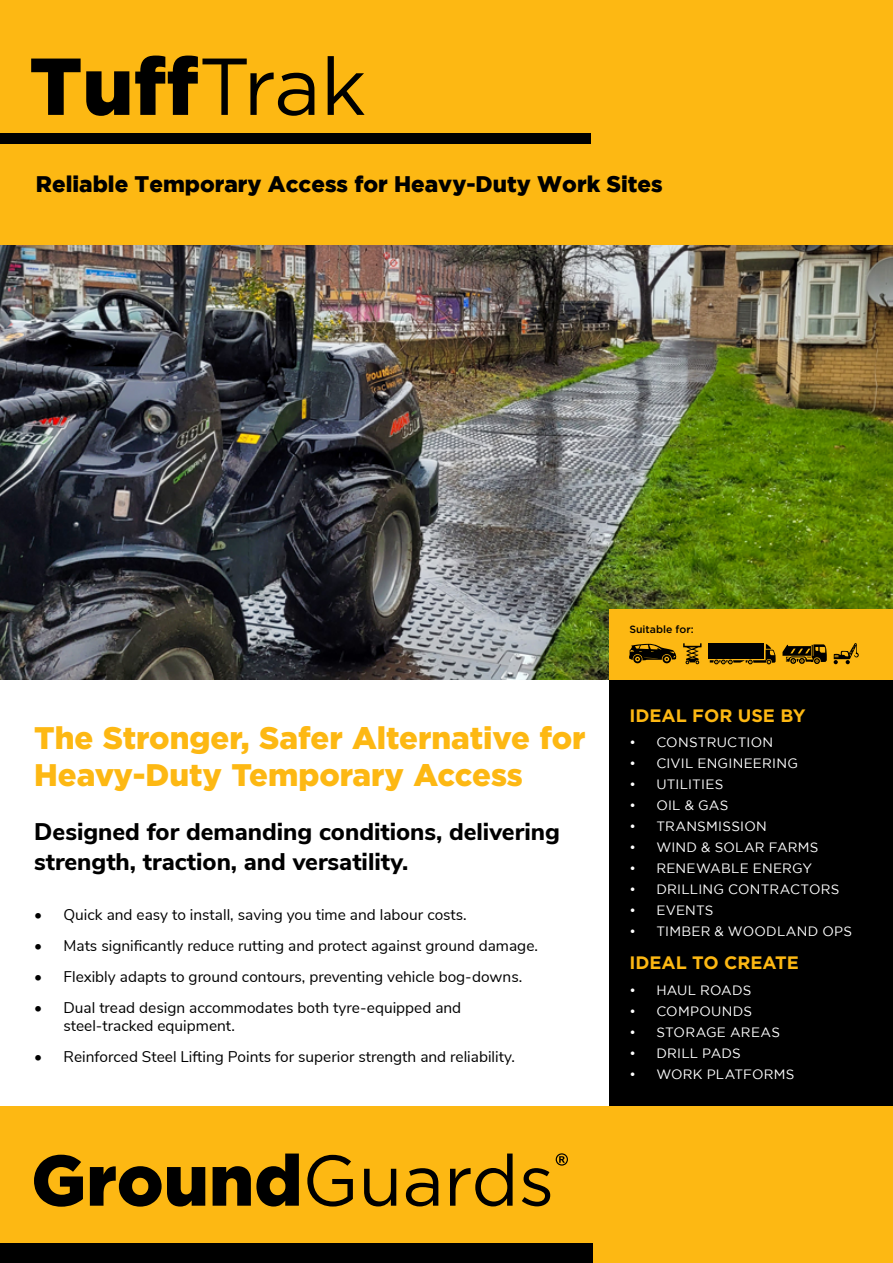
<style>
.page{position:relative;width:893px;height:1263px;background:#fff}
.page>*{position:absolute;margin:0;border:0;box-sizing:border-box;transform-origin:0 0}
.t1{font:900 80.55px "Gotham";color:#000}
.t2{font:900 31.2px/37.5px "Gotham";color:#fdb813}
.t3{font:800 24px/29.2px "Nunito Sans";color:#000}
.t4{font:900 22.5px "Gotham";color:#000}
.t5{font:700 18px "Gotham";color:#fdb813}
.t6{font:15.45px/18.6px "Nunito Sans";color:#000}
.t7{font:13.5px "Gotham";letter-spacing:.02em;color:#fff}
.t8{font:500 10.5px "Gotham";color:#000}
.s1{font-weight:400}
</style>
<div class="page">
<img style="left:0;top:244px;width:893px;height:436px">
<div style="left:0;top:0;width:893px;height:244px;background:#fdb813"></div>
<div style="left:0;top:133px;width:591px;height:11px;background:#000"></div>
<div style="left:609px;top:680px;width:284px;height:426px;background:#000"></div>
<div style="left:609px;top:609px;width:284px;height:71px;background:#fdb813"></div>
<div style="left:0;top:1106px;width:893px;height:157px;background:#fdb813"></div>
<div style="left:0;top:1244px;width:592px;height:19px;background:#000"></div>
<svg style="left:34px;top:1155px;width:49px;height:52px"></svg>
<svg style="left:90px;top:1166px;width:115px;height:40px"></svg>
<svg style="left:213px;top:1153px;width:86px;height:53px"></svg>
<svg style="left:307px;top:1155px;width:46px;height:51px"></svg>
<svg style="left:364px;top:1169px;width:32px;height:37px"></svg>
<svg style="left:406px;top:1168px;width:32px;height:38px"></svg>
<svg style="left:450px;top:1153px;width:63px;height:53px"></svg>
<svg style="left:522px;top:1168px;width:28px;height:38px"></svg>
<svg style="left:556px;top:1153px;width:12px;height:12px"></svg>
<svg style="left:629px;top:644px;width:47px;height:19px"></svg>
<svg style="left:834px;top:643px;width:25px;height:21px"></svg>
<svg style="left:683px;top:643px;width:18px;height:21px"></svg>
<svg style="left:782px;top:644px;width:45px;height:20px"></svg>
<div style="left:708px;top:643px;width:56px;height:16px;background:#000"></div>
<svg style="left:710px;top:644px;width:66px;height:20px"></svg>
<h1 class="t1" style="left:29px;top:40px;width:339px">Tuff<span class="s1">Trak</span></h1>
<h3 class="t4" style="left:36px;top:171px;width:628px">Reliable Temporary Access for Heavy-Duty Work Sites</h3>
<h2 class="t2" style="left:34px;top:719px;width:553px">The Stronger, Safer Alternative for<br>Heavy-Duty Temporary Access</h2>
<h3 class="t3" style="left:34px;top:816px;width:527px">Designed for demanding conditions, delivering strength, traction, and versatility.</h3>
<p class="t6" style="left:34px;top:904px;width:434px">• Quick and easy to install, saving you time and labour costs.</p>
<p class="t6" style="left:34px;top:935px;width:505px">• Mats significantly reduce rutting and protect against ground damage.</p>
<p class="t6" style="left:34px;top:966px;width:489px">• Flexibly adapts to ground contours, preventing vehicle bog-downs.</p>
<p class="t6" style="left:63px;top:997px;width:399px;text-indent:-29px">• Dual tread design accommodates both tyre-equipped and steel-tracked equipment.</p>
<p class="t6" style="left:34px;top:1046px;width:482px">• Reinforced Steel Lifting Points for superior strength and reliability.</p>
<p class="t8" style="left:629px;top:622px;width:66px">Suitable for:</p>
<p class="t5" style="left:629px;top:703px;width:178px">IDEAL FOR USE BY</p>
<p class="t7" style="left:629px;top:735px;width:145px">• CONSTRUCTION</p>
<p class="t7" style="left:629px;top:756px;width:170px">• CIVIL ENGINEERING</p>
<p class="t7" style="left:629px;top:777px;width:95px">• UTILITIES</p>
<p class="t7" style="left:629px;top:798px;width:101px">• OIL &amp; GAS</p>
<p class="t7" style="left:629px;top:819px;width:139px">• TRANSMISSION</p>
<p class="t7" style="left:629px;top:840px;width:191px">• WIND &amp; SOLAR FARMS</p>
<p class="t7" style="left:629px;top:861px;width:184px">• RENEWABLE ENERGY</p>
<p class="t7" style="left:629px;top:882px;width:211px">• DRILLING CONTRACTORS</p>
<p class="t7" style="left:629px;top:903px;width:86px">• EVENTS</p>
<p class="t7" style="left:629px;top:924px;width:224px">• TIMBER &amp; WOODLAND OPS</p>
<p class="t5" style="left:629px;top:951px;width:171px">IDEAL TO CREATE</p>
<p class="t7" style="left:629px;top:982px;width:124px">• HAUL ROADS</p>
<p class="t7" style="left:629px;top:1003px;width:124px">• COMPOUNDS</p>
<p class="t7" style="left:629px;top:1024px;width:152px">• STORAGE AREAS</p>
<p class="t7" style="left:629px;top:1045px;width:113px">• DRILL PADS</p>
<p class="t7" style="left:629px;top:1066px;width:167px">• WORK PLATFORMS</p>
</div>
